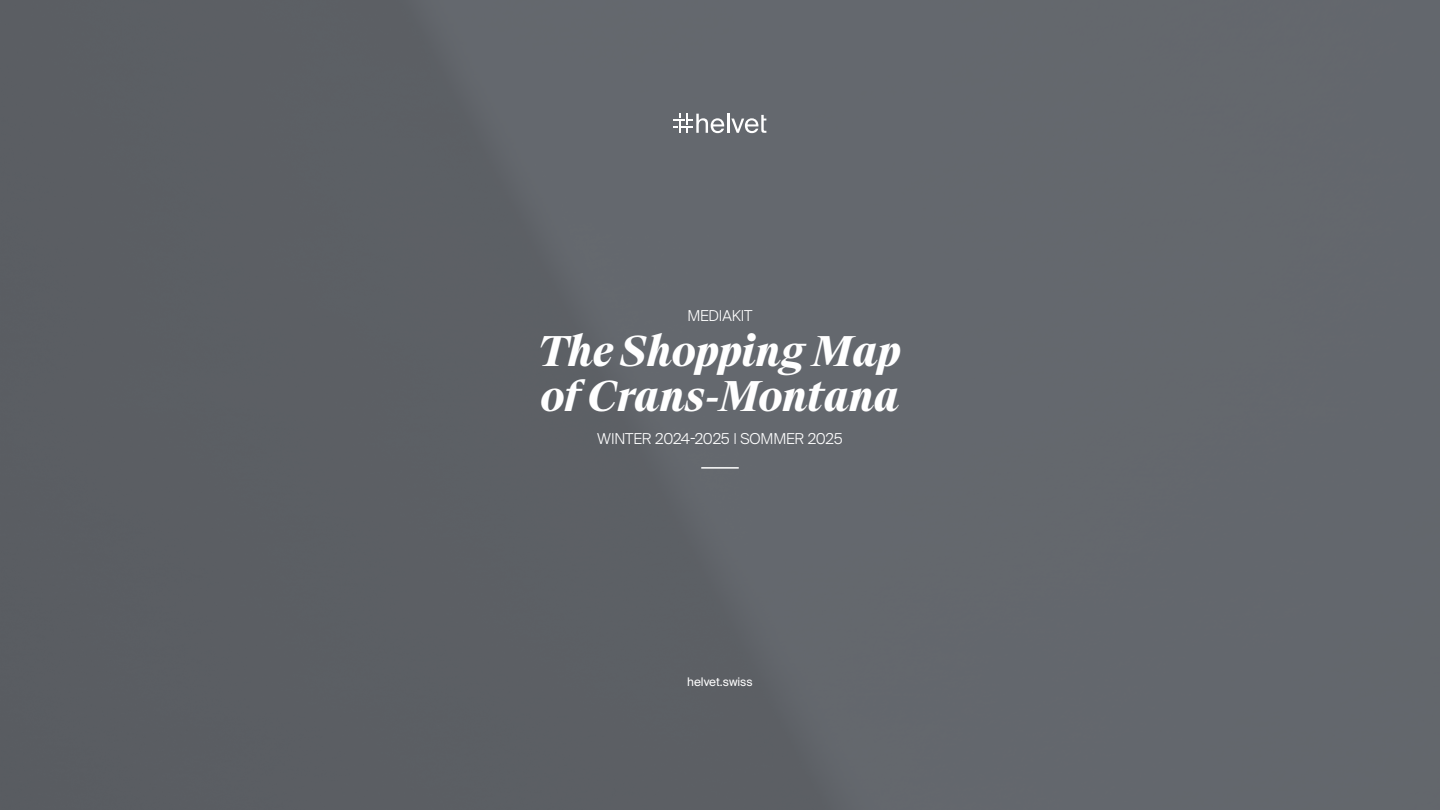
<style>
.page{position:relative;width:1440px;height:810px;background:#686c72}
.page>*{position:absolute;margin:0;border:0;box-sizing:border-box;transform-origin:0 0}
.Campton_Light_Titre_15pt{font:italic 700 41.25px/45px "Suisse Works";letter-spacing:-.02em;color:#fff}
.Campton_Light_Titre_15pt-2{font:300 15px "Suisse Intl";letter-spacing:-.02em;color:#fff}
.Suisse_Crédits_8pt{font:300 15px "Suisse Intl";letter-spacing:-.005em;color:#fff}
.Suisse_Crédits_8pt-2{font:11.85px "Suisse Intl";letter-spacing:-.005em;color:#fff}
</style>
<div class="page">
<hr style="left:701px;top:467px;width:38px;height:2px;background:#fff">
<svg style="left:674px;top:114px;width:92px;height:19px"></svg>
<p class="Suisse_Crédits_8pt" style="left:687px;top:307px;width:67px">MEDIAKIT</p>
<p class="Campton_Light_Titre_15pt" style="left:539px;top:329px;width:364px">The Shopping Map of Crans-Montana</p>
<p class="Campton_Light_Titre_15pt-2" style="left:597px;top:430px;width:247px">WINTER 2024-2025 | SOMMER 2025</p>
<p class="Suisse_Crédits_8pt-2" style="left:687px;top:675px;width:67px">helvet.swiss</p>
</div>
